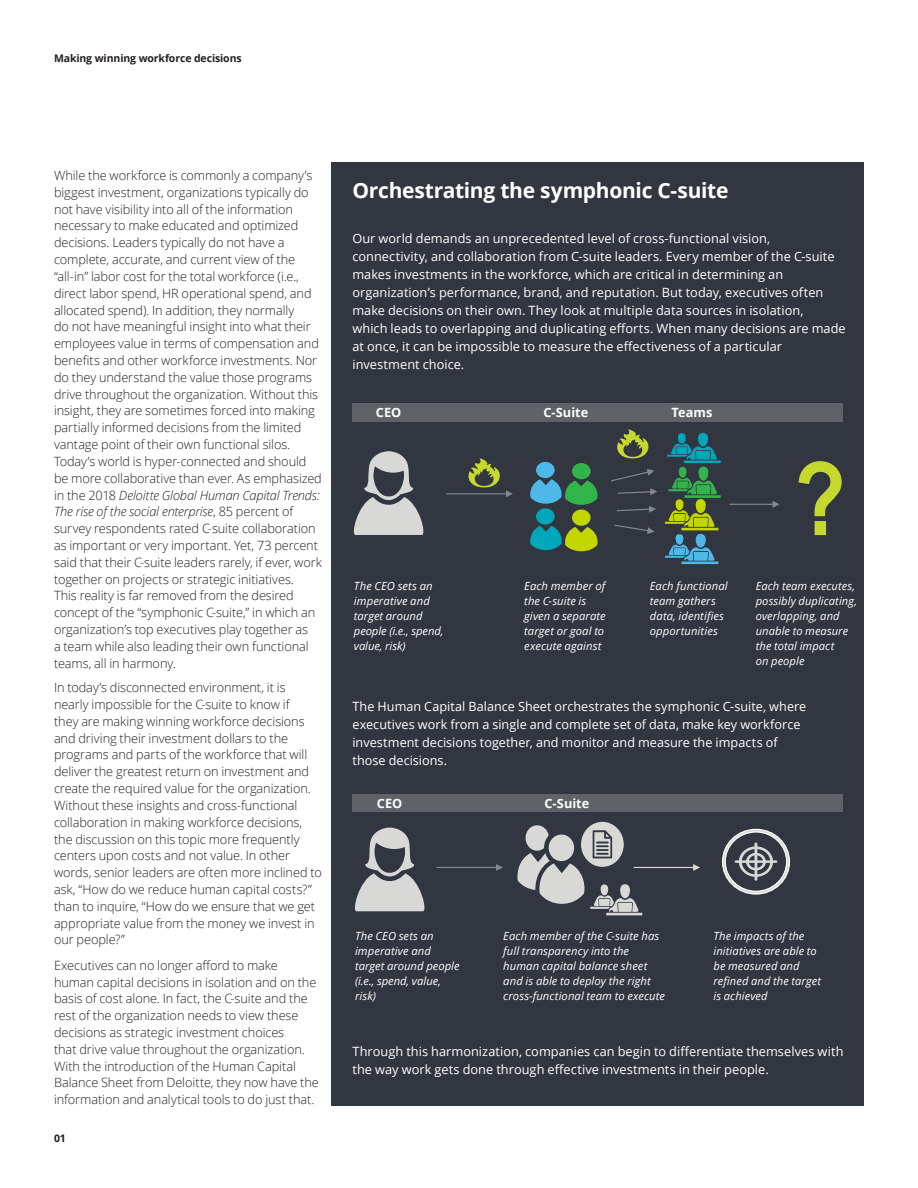
<style>
.page{position:relative;width:918px;height:1188px;background:#fff}
.page>*{position:absolute;margin:0;border:0;box-sizing:border-box;transform-origin:0 0}
.Small_heading_bold{font:700 21px "Open Sans";letter-spacing:-.015em;color:#fff}
.Body_copy__8_5_12pt{font:300 12.75px/16.8px "Open Sans";letter-spacing:-.005em;color:#231f20}
.Body_copy__white_8_5{font:12.75px/18px "Open Sans";letter-spacing:.005em;color:#fff}
.Body_copy__white_8_5-2{font:700 12.75px "Open Sans";color:#fff}
.Body_copy__white_8_5-3{font:italic 11.25px/15px "Open Sans";letter-spacing:.005em;color:#fff}
.t1{font:700 10.5px "Open Sans";letter-spacing:-.01em;color:#231f20}
.s1{font-style:italic}
</style>
<div class="page">
<div style="left:331px;top:162px;width:533px;height:943px;background:#323640"></div>
<div style="left:352px;top:403px;width:491px;height:18px;background:#5f6369"></div>
<div style="left:352px;top:794px;width:491px;height:18px;background:#5f6369"></div>
<svg style="left:353px;top:451px;width:71px;height:84px"></svg>
<svg style="left:799px;top:461px;width:43px;height:74px"></svg>
<svg style="left:617px;top:429px;width:32px;height:29px"></svg>
<div style="left:572px;top:463px;width:19px;height:16px;background:#31b44a;border-radius:50%"></div>
<div style="left:536px;top:462px;width:19px;height:16px;background:#4eb9e9;border-radius:50%"></div>
<svg style="left:530px;top:479px;width:68px;height:26px"></svg>
<div style="left:572px;top:510px;width:19px;height:16px;background:#c4d600;border-radius:50%"></div>
<div style="left:536px;top:508px;width:19px;height:17px;background:#00a6b9;border-radius:50%"></div>
<svg style="left:530px;top:526px;width:68px;height:25px"></svg>
<svg style="left:611px;top:469px;width:43px;height:12px"></svg>
<svg style="left:614px;top:525px;width:41px;height:9px"></svg>
<svg style="left:617px;top:506px;width:39px;height:7px"></svg>
<svg style="left:618px;top:488px;width:39px;height:7px"></svg>
<svg style="left:665px;top:433px;width:56px;height:131px"></svg>
<svg style="left:446px;top:458px;width:67px;height:39px"></svg>
<svg style="left:729px;top:501px;width:51px;height:7px"></svg>
<svg style="left:721px;top:828px;width:70px;height:67px"></svg>
<svg style="left:518px;top:822px;width:182px;height:93px"></svg>
<svg style="left:354px;top:828px;width:71px;height:83px"></svg>
<svg style="left:437px;top:864px;width:66px;height:7px"></svg>
<p class="t1" style="left:54px;top:51px;width:189px">Making winning workforce decisions</p>
<p class="Body_copy__8_5_12pt" style="left:54px;top:167px;width:269px">While the workforce is commonly a company’s biggest investment, organizations typically do not have visibility into all of the information necessary to make educated and optimized decisions. Leaders typically do not have a complete, accurate, and current view of the “all-in” labor cost for the total workforce (i.e., direct labor spend, HR operational spend, and allocated spend). In addition, they normally<br>do not have meaningful insight into what their employees value in terms of compensation and benefits and other workforce investments. Nor do they understand the value those programs drive throughout the organization. Without this insight, they are sometimes forced into making partially informed decisions from the limited vantage point of their own functional silos.<br>Today’s world is hyper-connected and should be more collaborative than ever. As emphasized in the 2018 <span class="s1">Deloitte Global Human Capital Trends:<br>The rise of the social enterprise</span>, 85 percent of survey respondents rated C-suite collaboration as important or very important. Yet, 73 percent said that their C-suite leaders rarely, if ever, work together on projects or strategic initiatives.<br>This reality is far removed from the desired concept of the “symphonic C-suite,” in which an organization’s top executives play together as<br>a team while also leading their own functional teams, all in harmony.</p>
<p class="Body_copy__8_5_12pt" style="left:54px;top:679px;width:269px">In today’s disconnected environment, it is nearly impossible for the C-suite to know if<br>they are making winning workforce decisions and driving their investment dollars to the programs and parts of the workforce that will deliver the greatest return on investment and create the required value for the organization.<br>Without these insights and cross-functional collaboration in making workforce decisions, the discussion on this topic more frequently centers upon costs and not value. In other words, senior leaders are often more inclined to ask, “How do we reduce human capital costs?” than to inquire, “How do we ensure that we get appropriate value from the money we invest in our people?”</p>
<p class="Body_copy__8_5_12pt" style="left:54px;top:956px;width:266px">Executives can no longer afford to make human capital decisions in isolation and on the basis of cost alone. In fact, the C-suite and the rest of the organization needs to view these decisions as strategic investment choices<br>that drive value throughout the organization.<br>With the introduction of the Human Capital Balance Sheet from Deloitte, they now have the information and analytical tools to do just that.</p>
<p class="t1" style="left:54px;top:1131px;width:13px">01</p>
<p class="Small_heading_bold" style="left:352px;top:176px;width:378px">Orchestrating the symphonic C-suite</p>
<p class="Body_copy__white_8_5" style="left:352px;top:229px;width:495px">Our world demands an unprecedented level of cross-functional vision, connectivity, and collaboration from C-suite leaders. Every member of the C-suite makes investments in the workforce, which are critical in determining an organization’s performance, brand, and reputation. But today, executives often make decisions on their own. They look at multiple data sources in isolation,<br>which leads to overlapping and duplicating efforts. When many decisions are made at once, it can be impossible to measure the effectiveness of a particular investment choice.</p>
<p class="Body_copy__white_8_5-2" style="left:376px;top:403px;width:27px">CEO</p>
<p class="Body_copy__white_8_5-2" style="left:543px;top:403px;width:46px">C-Suite</p>
<p class="Body_copy__white_8_5-2" style="left:672px;top:403px;width:42px">Teams</p>
<p class="Body_copy__white_8_5-3" style="left:354px;top:578px;width:91px">The CEO sets an imperative and target around people (i.e., spend, value, risk)</p>
<p class="Body_copy__white_8_5-3" style="left:524px;top:578px;width:83px">Each member of the C-suite is given a separate target or goal to execute against</p>
<p class="Body_copy__white_8_5-3" style="left:650px;top:578px;width:79px">Each functional team gathers data, identifies opportunities</p>
<p class="Body_copy__white_8_5-3" style="left:756px;top:578px;width:103px">Each team executes, possibly duplicating, overlapping, and unable to measure the total impact<br>on people</p>
<p class="Body_copy__white_8_5" style="left:352px;top:697px;width:455px">The Human Capital Balance Sheet orchestrates the symphonic C-suite, where executives work from a single and complete set of data, make key workforce investment decisions together, and monitor and measure the impacts of those decisions.</p>
<p class="Body_copy__white_8_5-2" style="left:377px;top:794px;width:27px">CEO</p>
<p class="Body_copy__white_8_5-2" style="left:544px;top:794px;width:46px">C-Suite</p>
<p class="Body_copy__white_8_5-3" style="left:355px;top:928px;width:106px">The CEO sets an imperative and target around people (i.e., spend, value, risk)</p>
<p class="Body_copy__white_8_5-3" style="left:503px;top:928px;width:163px">Each member of the C-suite has full transparency into the human capital balance sheet and is able to deploy the right cross-functional team to execute</p>
<p class="Body_copy__white_8_5-3" style="left:713px;top:928px;width:109px">The impacts of the initiatives are able to be measured and refined and the target is achieved</p>
<p class="Body_copy__white_8_5" style="left:352px;top:1042px;width:493px">Through this harmonization, companies can begin to differentiate themselves with the way work gets done through effective investments in their people.</p>
</div>
